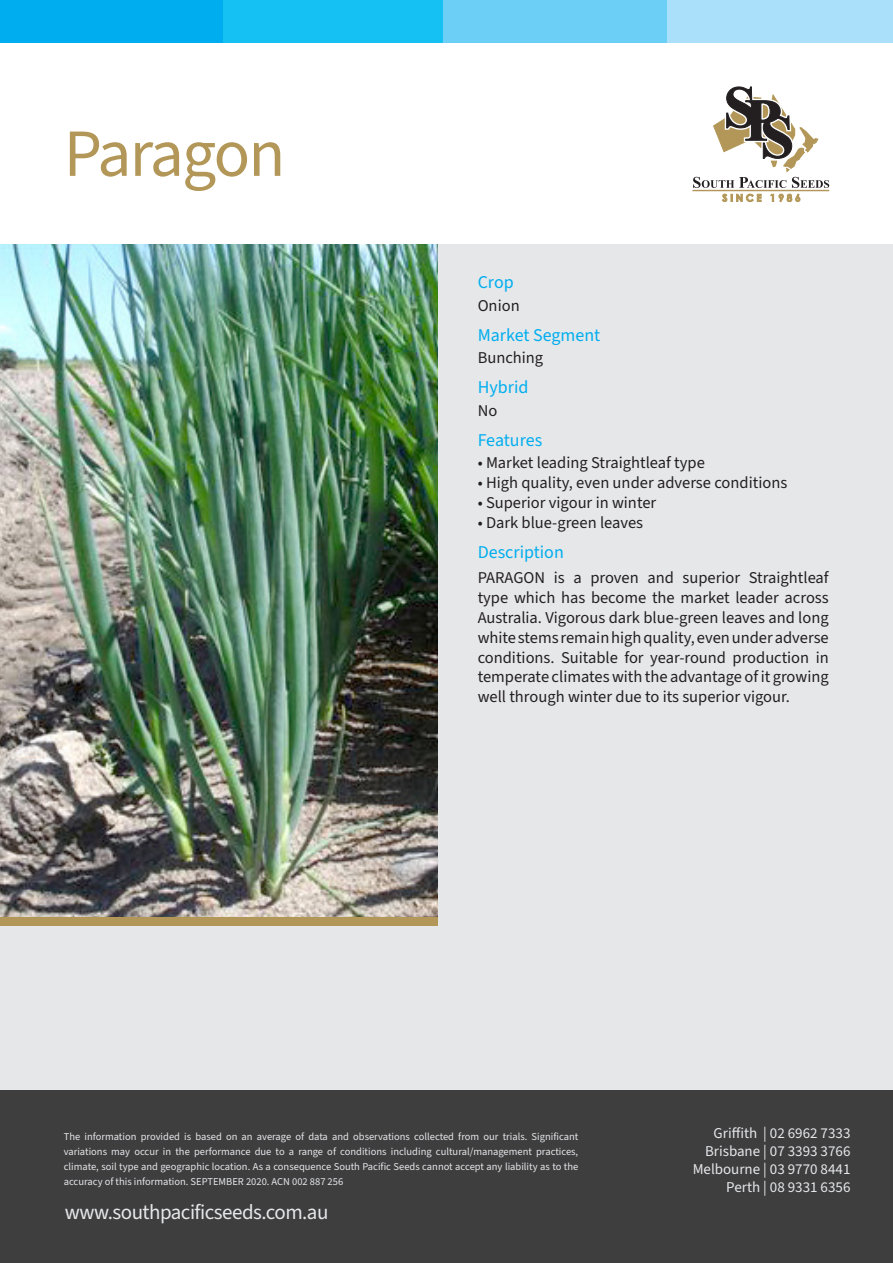
<style>
.page{position:relative;width:893px;height:1263px;background:#fff}
.page>*{position:absolute;margin:0;border:0;box-sizing:border-box;transform-origin:0 0}
.t1{font:67.5px "Source Sans 3";letter-spacing:-.03em;color:#b39758}
.t2{font:21px "Source Sans 3";letter-spacing:-.025em;color:#e6e7e9}
.t3{font:18px "Source Sans 3";color:#00aeef}
.t4{font:16.5px/19.8px "Source Sans 3";color:#231f20;text-align:justify}
.t5{font:15px "Source Sans 3";color:#e6e7e9}
.t6{font:10.5px/15px "Source Sans 3";color:#e6e7e9;text-align:justify}
</style>
<div class="page">
<div style="left:0;top:244px;width:893px;height:847px;background:#e6e7e9"></div>
<img style="left:0;top:244px;width:438px;height:673px">
<div style="left:0;top:1091px;width:893px;height:172px;background:#3e3e3f"></div>
<div style="left:0;top:0;width:223px;height:43px;background:#00aeef"></div>
<div style="left:223px;top:0;width:224px;height:43px;background:#15c0f2"></div>
<div style="left:444px;top:0;width:224px;height:43px;background:#6bcff6"></div>
<div style="left:668px;top:0;width:225px;height:43px;background:#aae0f9"></div>
<hr style="left:692px;top:190px;width:137px;height:1px;background:#b39758">
<svg style="left:722px;top:194px;width:39px;height:8px"></svg>
<svg style="left:771px;top:194px;width:29px;height:8px"></svg>
<svg style="left:693px;top:86px;width:136px;height:102px"></svg>
<div style="left:0;top:917px;width:438px;height:9px;background:#b39758"></div>
<p class="t1" style="left:64px;top:108px;width:223px">Paragon</p>
<p class="t3" style="left:478px;top:270px;width:38px">Crop</p>
<p class="t4" style="left:478px;top:296px;width:44px">Onion</p>
<p class="t3" style="left:478px;top:323px;width:124px">Market Segment</p>
<p class="t4" style="left:478px;top:349px;width:67px">Bunching</p>
<p class="t3" style="left:478px;top:375px;width:52px">Hybrid</p>
<p class="t4" style="left:478px;top:401px;width:21px">No</p>
<p class="t3" style="left:478px;top:428px;width:66px">Features</p>
<p class="t4" style="left:478px;top:454px;width:229px">• Market leading Straightleaf type</p>
<p class="t4" style="left:478px;top:473px;width:311px">• High quality, even under adverse conditions</p>
<p class="t4" style="left:478px;top:493px;width:180px">• Superior vigour in winter</p>
<p class="t4" style="left:478px;top:513px;width:167px">• Dark blue-green leaves</p>
<p class="t3" style="left:478px;top:540px;width:88px">Description</p>
<p class="t4" style="left:478px;top:568px;width:353px">PARAGON is a proven and superior Straightleaf type which has become the market leader across Australia. Vigorous dark blue-green leaves and long white stems remain high quality, even under adverse conditions. Suitable for year-round production in temperate climates with the advantage of it growing well through winter due to its superior vigour.</p>
<p class="t6" style="left:64px;top:1129px;width:516px">The information provided is based on an average of data and observations collected from our trials. Significant variations may occur in the performance due to a range of conditions including cultural/management practices, climate, soil type and geographic location. As a consequence South Pacific Seeds cannot accept any liability as to the accuracy of this information. SEPTEMBER 2020. ACN 002 887 256</p>
<p class="t2" style="left:65px;top:1198px;width:265px">www.southpacificseeds.com.au</p>
<p class="t5" style="left:714px;top:1123px;width:138px">Griffith | 02 6962 7333</p>
<p class="t5" style="left:705px;top:1141px;width:147px">Brisbane | 07 3393 3766</p>
<p class="t5" style="left:693px;top:1159px;width:159px">Melbourne | 03 9770 8441</p>
<p class="t5" style="left:726px;top:1177px;width:126px">Perth | 08 9331 6356</p>
</div>
